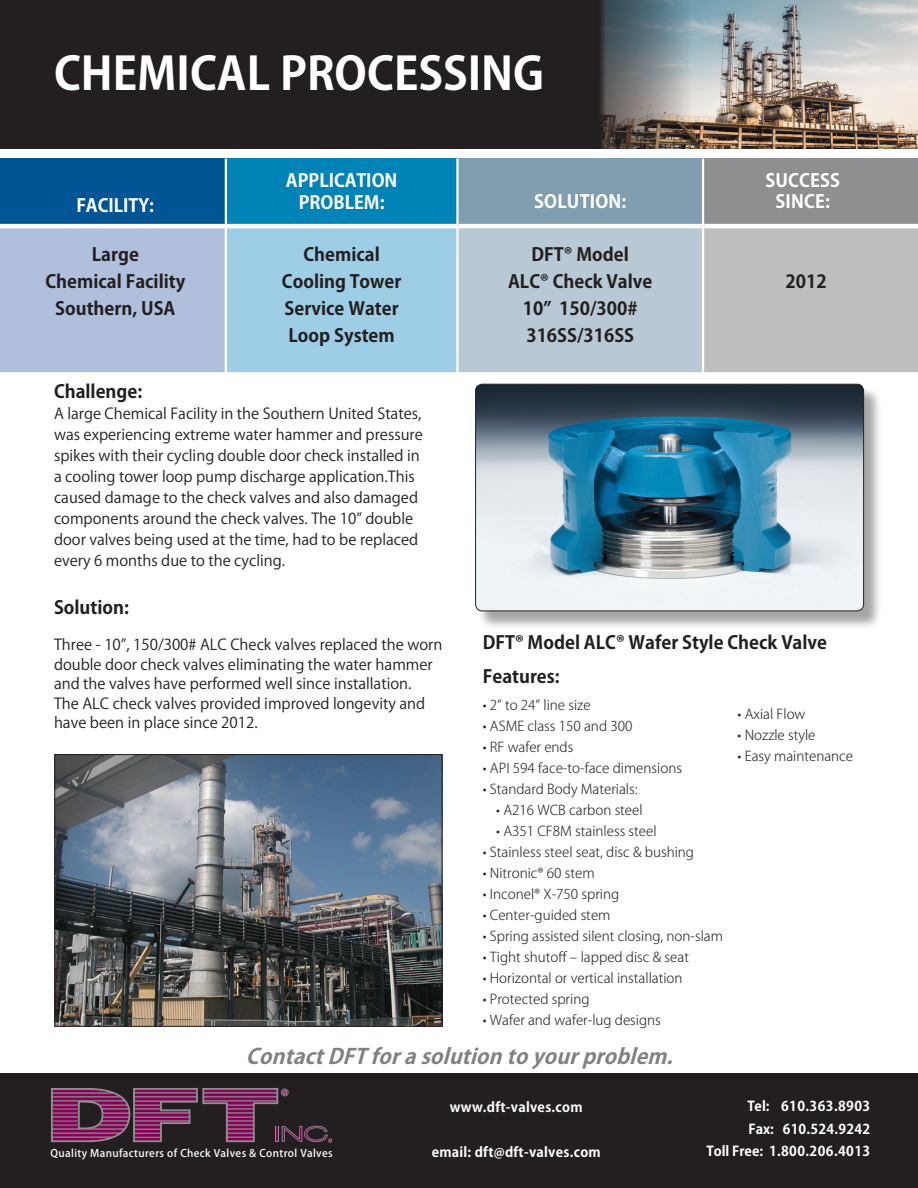
<style>
.page{position:relative;width:918px;height:1188px;background:#fff}
.page>*{position:absolute;margin:0;border:0;box-sizing:border-box;transform-origin:0 0}
.t1{font:700 45px "Koz Go Pro";color:#fff}
.t2{font:italic 700 21px "Koz Go Pro";color:#818183}
.t3{font:700 18px/27px "Koz Go Pro";color:#231f20;text-align:center}
.t4{font:700 18px "Koz Go Pro";color:#fff}
.t5{font:15px/21px "Koz Go Pro";color:#231f20}
.t6{font:300 13.5px "Koz Go Pro";color:#231f20}
.t7{font:700 13.5px/22.5px "Koz Go Pro";letter-spacing:.02em;color:#fff;text-align:right}
.t8{font:500 10.5px "Koz Go Pro";letter-spacing:.035em;color:#fff}
</style>
<div class="page">
<div style="left:0;top:1074px;width:918px;height:114px;background:#231f20"></div>
<svg style="left:51px;top:1088px;width:281px;height:54px"></svg>
<div style="left:0;top:0;width:918px;height:148px;background:#231f20"></div>
<img style="left:57px;top:756px;width:383px;height:269px">
<div style="left:55px;top:754px;width:387px;height:273px;border:1px solid #231f20"></div>
<img style="left:600px;top:0;width:318px;height:148px">
<div style="left:0;top:159px;width:226px;height:67px;background:#005595"></div>
<div style="left:226px;top:159px;width:231px;height:67px;background:#0083b7"></div>
<div style="left:457px;top:159px;width:246px;height:67px;background:#819eb0"></div>
<div style="left:703px;top:159px;width:215px;height:67px;background:#8f8f92"></div>
<div style="left:0;top:226px;width:226px;height:147px;background:#b0bfdc"></div>
<div style="left:226px;top:226px;width:231px;height:147px;background:#9ecee6"></div>
<div style="left:457px;top:226px;width:246px;height:147px;background:#b8c8d4"></div>
<div style="left:703px;top:226px;width:215px;height:147px;background:#bebec0"></div>
<hr style="left:457px;top:372px;width:246px;height:2px;background:#fff">
<hr style="left:703px;top:372px;width:215px;height:2px;background:#fff">
<hr style="left:457px;top:224px;width:245px;height:4px;background:#fff">
<hr style="left:704px;top:224px;width:214px;height:4px;background:#fff">
<hr style="left:225px;top:159px;width:2px;height:65px;background:#fff">
<hr style="left:456px;top:159px;width:3px;height:65px;background:#fff">
<hr style="left:702px;top:159px;width:2px;height:67px;background:#fff">
<hr style="left:702px;top:226px;width:2px;height:146px;background:#fff">
<hr style="left:0;top:224px;width:226px;height:4px;background:#fff">
<hr style="left:0;top:372px;width:226px;height:2px;background:#fff">
<hr style="left:225px;top:228px;width:2px;height:144px;background:#fff">
<hr style="left:226px;top:224px;width:231px;height:4px;background:#fff">
<hr style="left:456px;top:228px;width:3px;height:144px;background:#fff">
<hr style="left:226px;top:372px;width:231px;height:2px;background:#fff">
<div style="left:478px;top:386px;width:405px;height:244px;background:#231f20;opacity:.4"></div>
<img style="left:476px;top:384px;width:388px;height:227px">
<div style="left:475px;top:384px;width:389px;height:227px;border:1px solid #231f20;border-radius:7px"></div>
<p class="t1" style="left:54px;top:45px;width:492px">CHEMICAL PROCESSING</p>
<p class="t4" style="left:77px;top:194px;width:79px">FACILITY:</p>
<p class="t3" style="left:92px;top:242px;width:49px">Large</p>
<p class="t3" style="left:45px;top:269px;width:141px">Chemical Facility</p>
<p class="t3" style="left:55px;top:296px;width:122px">Southern, USA</p>
<p class="t4" style="left:286px;top:168px;width:113px">APPLICATION</p>
<p class="t4" style="left:299px;top:191px;width:87px">PROBLEM:</p>
<p class="t4" style="left:534px;top:190px;width:94px">SOLUTION:</p>
<p class="t3" style="left:282px;top:242px;width:121px">Chemical<br>Cooling Tower<br>Service Water<br>Loop System</p>
<p class="t3" style="left:508px;top:242px;width:146px">DFT® Model<br>ALC® Check Valve</p>
<p class="t3" style="left:523px;top:296px;width:116px">10” 150/300#</p>
<p class="t3" style="left:526px;top:323px;width:109px">316SS/316SS</p>
<p class="t4" style="left:766px;top:168px;width:76px">SUCCESS</p>
<p class="t4" style="left:776px;top:190px;width:56px">SINCE:</p>
<p class="t3" style="left:786px;top:269px;width:43px">2012</p>
<p class="t3" style="left:54px;top:379px;width:90px">Challenge:</p>
<p class="t5" style="left:54px;top:404px;width:370px">A large Chemical Facility in the Southern United States, was experiencing extreme water hammer and pressure spikes with their cycling double door check installed in a cooling tower loop pump discharge application.This caused damage to the check valves and also damaged components around the check valves. The 10” double door valves being used at the time, had to be replaced every 6 months due to the cycling.</p>
<p class="t3" style="left:54px;top:595px;width:76px">Solution:</p>
<p class="t5" style="left:54px;top:635px;width:390px;line-height:19.5px">Three - 10”, 150/300# ALC Check valves replaced the worn double door check valves eliminating the water hammer and the valves have performed well since installation.</p>
<p class="t5" style="left:54px;top:694px;width:373px;line-height:19.5px">The ALC check valves provided improved longevity and have been in place since 2012.</p>
<p class="t3" style="left:483px;top:630px;width:346px">DFT® Model ALC® Wafer Style Check Valve</p>
<p class="t3" style="left:483px;top:664px;width:78px">Features:</p>
<p class="t6" style="left:483px;top:697px;width:109px">• 2” to 24” line size</p>
<p class="t6" style="left:483px;top:718px;width:151px">• ASME class 150 and 300</p>
<p class="t6" style="left:483px;top:739px;width:92px">• RF wafer ends</p>
<p class="t6" style="left:483px;top:760px;width:201px">• API 594 face-to-face dimensions</p>
<p class="t6" style="left:483px;top:781px;width:156px">• Standard Body Materials:</p>
<p class="t6" style="left:496px;top:802px;width:148px">• A216 WCB carbon steel</p>
<p class="t6" style="left:496px;top:823px;width:162px">• A351 CF8M stainless steel</p>
<p class="t6" style="left:483px;top:844px;width:213px">• Stainless steel seat, disc &amp; bushing</p>
<p class="t6" style="left:483px;top:865px;width:113px">• Nitronic® 60 stem</p>
<p class="t6" style="left:483px;top:886px;width:138px">• Inconel® X-750 spring</p>
<p class="t6" style="left:483px;top:907px;width:129px">• Center-guided stem</p>
<p class="t6" style="left:483px;top:928px;width:242px">• Spring assisted silent closing, non-slam</p>
<p class="t6" style="left:483px;top:949px;width:208px">• Tight shutoff – lapped disc &amp; seat</p>
<p class="t6" style="left:483px;top:970px;width:201px">• Horizontal or vertical installation</p>
<p class="t6" style="left:483px;top:991px;width:108px">• Protected spring</p>
<p class="t6" style="left:483px;top:1012px;width:180px">• Wafer and wafer-lug designs</p>
<p class="t6" style="left:738px;top:705px;width:69px">• Axial Flow</p>
<p class="t6" style="left:738px;top:726px;width:79px">• Nozzle style</p>
<p class="t6" style="left:738px;top:747px;width:117px">• Easy maintenance</p>
<h2 class="t2" style="left:246px;top:1043px;width:436px">ContactDFTforasolutiontoyourproblem.</h2>
<p class="t7" style="left:450px;top:1097px;width:134px">www.dft-valves.com</p>
<p class="t8" style="left:51px;top:1146px;width:284px">Quality Manufacturers of Check Valves &amp; Control Valves</p>
<p class="t7" style="left:432px;top:1142px;width:171px">email: dft@dft-valves.com</p>
<p class="t7" style="left:706px;top:1096px;width:165px">Tel: 610.363.8903<br>Fax: 610.524.9242<br>Toll Free: 1.800.206.4013</p>
</div>
